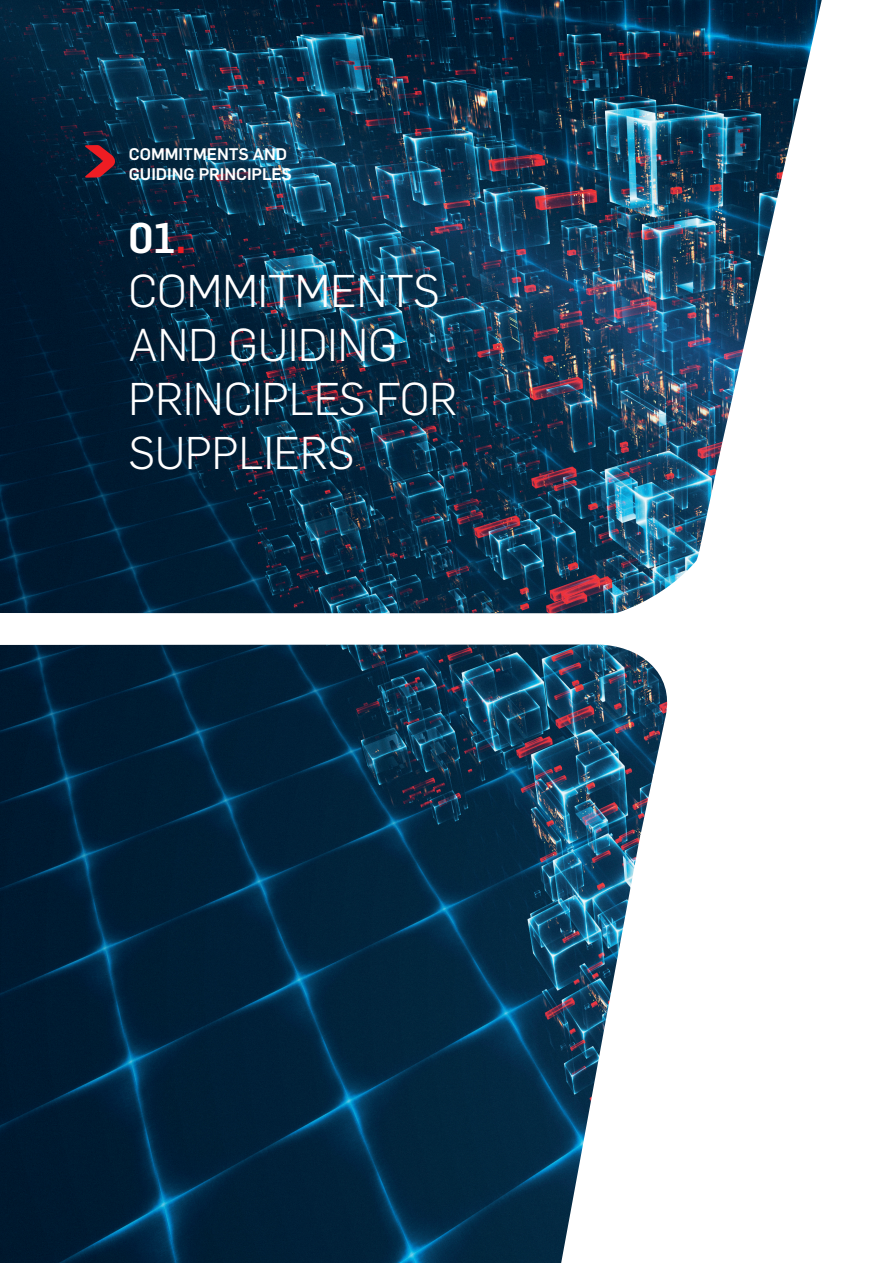
<style>
.page{position:relative;width:893px;height:1263px;background:#fff}
.page>*{position:absolute;margin:0;border:0;box-sizing:border-box;transform-origin:0 0}
.t1{font:300 45px/54px "Flama";color:#fff}
.t2{font:500 42px "Flama";color:#fff}
.t3{font:500 16.5px/19.5px "Flama";color:#fff}
.s1{color:#ee1d23}
</style>
<div class="page">
<img style="left:0;top:644px;width:668px;height:619px">
<img style="left:0;top:0;width:822px;height:613px">
<svg style="left:85px;top:145px;width:32px;height:33px"></svg>
<p class="t3" style="left:129px;top:143px;width:164px">COMMITMENTS AND<br>GUIDING PRINCIPLES</p>
<p class="t2" style="left:129px;top:207px;width:59px">01<span class="s1">.</span></p>
<p class="t1" style="left:129px;top:261px;width:330px">COMMITMENTS<br>AND GUIDING<br>PRINCIPLES FOR<br>SUPPLIERS</p>
</div>
